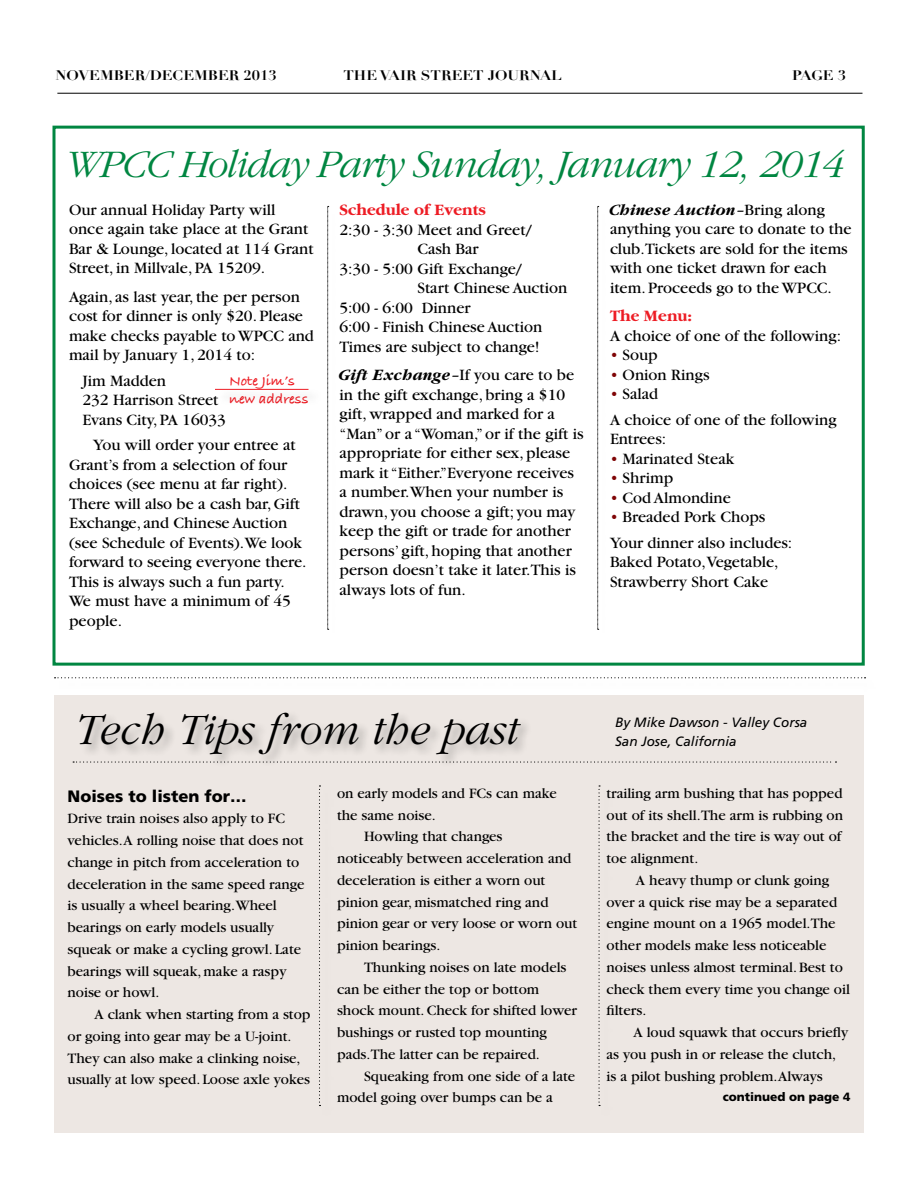
<style>
.page{position:relative;width:918px;height:1188px;background:#fff}
.page>*{position:absolute;margin:0;border:0;box-sizing:border-box;transform-origin:0 0}
.t1{font:italic 300 45px "Garamond";color:#000}
.t2{font:italic 300 40.5px "Garamond";letter-spacing:-.035em;color:#008641}
.t3{font:16.5px/19.5px "Garamond";color:#000}
.t4{font:700 16.5px "Garamond";color:#ed1c24}
.t5{font:900 16.5px "Frutiger";color:#000}
.t6{font:15px/21.8px "Garamond";color:#000}
.t7{font:15px/18px "Bradley Hand ITCTT Bold";color:#ed1c24}
.t8{font:700 13.5px "Didot";color:#000;scale:1.1 1}
.t9{font:italic 13.5px/18.8px "Frutiger";color:#000}
.t10{font:900 12px "Frutiger";color:#000}
.s1{font-weight:700;font-style:italic}
.s2{color:#7f0506}
</style>
<div class="page">
<hr style="left:57px;top:93px;width:805px;height:1px;background:#000">
<div style="left:52px;top:126px;width:813px;height:540px;border:3px solid #008641"></div>
<svg style="left:327px;top:206px;width:2px;height:424px"></svg>
<svg style="left:597px;top:206px;width:2px;height:424px"></svg>
<div style="left:214px;top:388px;width:107px;height:18px;background:#fafafa"></div>
<hr style="left:215px;top:389px;width:94px;height:1px;background:#ed1c24">
<svg style="left:55px;top:677px;width:811px;height:1px"></svg>
<div style="left:54px;top:695px;width:810px;height:437px;background:#ede7e3"></div>
<div style="left:78px;top:710px;width:455px;height:57px;background:#000;opacity:.3"></div>
<svg style="left:73px;top:761px;width:764px;height:2px"></svg>
<svg style="left:319px;top:785px;width:2px;height:321px"></svg>
<svg style="left:598px;top:785px;width:2px;height:321px"></svg>
<p class="t8" style="left:56px;top:67px;width:203px">NOVEMBER/DECEMBER 2013</p>
<p class="t8" style="left:344px;top:67px;width:200px">THE VAIR STREET JOURNAL</p>
<p class="t8" style="left:792px;top:67px;width:50px">PAGE 3</p>
<h2 class="t2" style="left:63px;top:142px;width:780px">WPCC Holiday Party Sunday, January 12, 2014</h2>
<p class="t3" style="left:69px;top:200px;width:246px">Our annual Holiday Party will once again take place at the Grant<br>Bar &amp; Lounge, located at 114 Grant<br>Street, in Millvale, PA 15209.</p>
<p class="t3" style="left:69px;top:287px;width:246px">Again, as last year, the per person cost for dinner is only $20. Please make checks payable to WPCC and mail by January 1, 2014 to:</p>
<p class="t3" style="left:82px;top:371px;width:145px">Jim Madden<br>232 Harrison Street<br>Evans City, PA 16033</p>
<p class="t3" style="left:69px;top:436px;width:239px;text-indent:24px">You will order your entree at<br>Grant’s from a selection of four choices (see menu at far right).<br>There will also be a cash bar, Gift<br>Exchange, and Chinese Auction (see Schedule of Events).We look forward to seeing everyone there.<br>This is always such a fun party.<br>We must have a minimum of 45 people.</p>
<p class="t7" style="left:229px;top:373px;width:81px">Note Jim’s new address</p>
<p class="t4" style="left:340px;top:201px;width:148px">Schedule of Events</p>
<p class="t3" style="left:340px;top:220px;width:194px">2:30 - 3:30 Meet and Greet/</p>
<p class="t3" style="left:417px;top:239px;width:63px">Cash Bar</p>
<p class="t3" style="left:340px;top:259px;width:184px">3:30 - 5:00 Gift Exchange/</p>
<p class="t3" style="left:417px;top:278px;width:152px">Start Chinese Auction</p>
<p class="t3" style="left:340px;top:298px;width:133px">5:00 - 6:00 Dinner</p>
<p class="t3" style="left:340px;top:317px;width:204px">6:00 - Finish Chinese Auction</p>
<p class="t3" style="left:340px;top:337px;width:202px">Times are subject to change!</p>
<p class="t3" style="left:340px;top:365px;width:246px"><span class="s1">Gift Exchange</span>–If you care to be in the gift exchange, bring a $10 gift, wrapped and marked for a “Man” or a “Woman,” or if the gift is appropriate for either sex, please mark it “Either.”Everyone receives a number.When your number is drawn, you choose a gift; you may keep the gift or trade for another persons’ gift, hoping that another person doesn’t take it later.This is always lots of fun.</p>
<p class="t3" style="left:610px;top:200px;width:243px"><span class="s1">Chinese Auction</span>–Bring along anything you care to donate to the club.Tickets are sold for the items with one ticket drawn for each item. Proceeds go to the WPCC.</p>
<p class="t4" style="left:610px;top:307px;width:84px">The Menu:</p>
<p class="t3" style="left:610px;top:326px;width:233px">A choice of one of the following:</p>
<p class="t3" style="left:610px;top:346px;width:49px"><span class="s2">•</span> Soup</p>
<p class="t3" style="left:610px;top:365px;width:101px"><span class="s2">•</span> Onion Rings</p>
<p class="t3" style="left:610px;top:382px;width:228px;line-height:25.5px"><span class="s2">•</span> Salad<br>A choice of one of the following</p>
<p class="t3" style="left:610px;top:430px;width:58px">Entrees:</p>
<p class="t3" style="left:610px;top:449px;width:126px"><span class="s2">•</span> Marinated Steak</p>
<p class="t3" style="left:610px;top:469px;width:65px"><span class="s2">•</span> Shrimp</p>
<p class="t3" style="left:610px;top:488px;width:122px"><span class="s2">•</span> Cod Almondine</p>
<p class="t3" style="left:610px;top:505px;width:184px;line-height:25.5px"><span class="s2">•</span> Breaded Pork Chops<br>Your dinner also includes:</p>
<p class="t3" style="left:610px;top:553px;width:170px">Baked Potato,Vegetable,<br>Strawberry Short Cake</p>
<h1 class="t1" style="left:73px;top:705px;width:445px">Tech Tips from the past</h1>
<p class="t9" style="left:615px;top:713px;width:194px">By Mike Dawson - Valley Corsa<br>San Jose, California</p>
<p class="t5" style="left:68px;top:786px;width:181px">Noises to listen for…</p>
<p class="t6" style="left:68px;top:808px;width:238px">Drive train noises also apply to FC vehicles.A rolling noise that does not change in pitch from acceleration to deceleration in the same speed range is usually a wheel bearing.Wheel bearings on early models usually squeak or make a cycling growl. Late bearings will squeak, make a raspy noise or howl.</p>
<p class="t6" style="left:68px;top:1004px;width:245px;text-indent:27px">A clank when starting from a stop or going into gear may be a U-joint.<br>They can also make a clinking noise, usually at low speed. Loose axle yokes</p>
<p class="t6" style="left:337px;top:783px;width:221px">on early models and FCs can make</p>
<p class="t6" style="left:337px;top:804px;width:100px">the same noise.</p>
<p class="t6" style="left:364px;top:826px;width:140px">Howling that changes</p>
<p class="t6" style="left:337px;top:848px;width:236px">noticeably between acceleration and</p>
<p class="t6" style="left:337px;top:870px;width:210px">deceleration is either a worn out</p>
<p class="t6" style="left:337px;top:891px;width:213px">pinion gear, mismatched ring and</p>
<p class="t6" style="left:337px;top:913px;width:242px">pinion gear or very loose or worn out</p>
<p class="t6" style="left:337px;top:935px;width:105px">pinion bearings.</p>
<p class="t6" style="left:364px;top:957px;width:204px">Thunking noises on late models</p>
<p class="t6" style="left:337px;top:978px;width:204px">can be either the top or bottom</p>
<p class="t6" style="left:337px;top:1000px;width:242px">shock mount. Check for shifted lower</p>
<p class="t6" style="left:337px;top:1022px;width:212px">bushings or rusted top mounting</p>
<p class="t6" style="left:337px;top:1044px;width:204px">pads.The latter can be repaired.</p>
<p class="t6" style="left:364px;top:1065px;width:213px">Squeaking from one side of a late</p>
<p class="t6" style="left:337px;top:1087px;width:217px">model going over bumps can be a</p>
<p class="t6" style="left:607px;top:783px;width:238px;text-align:justify">trailing arm bushing that has popped out of its shell.The arm is rubbing on the bracket and the tire is way out of toe alignment.</p>
<p class="t6" style="left:607px;top:870px;width:245px;text-indent:29px">A heavy thump or clunk going over a quick rise may be a separated engine mount on a 1965 model.The other models make less noticeable noises unless almost terminal. Best to check them every time you change oil filters.</p>
<p class="t6" style="left:607px;top:1022px;width:243px;text-indent:27px">A loud squawk that occurs briefly as you push in or release the clutch, is a pilot bushing problem.Always</p>
<p class="t10" style="left:723px;top:1090px;width:129px">continued on page 4</p>
</div>
